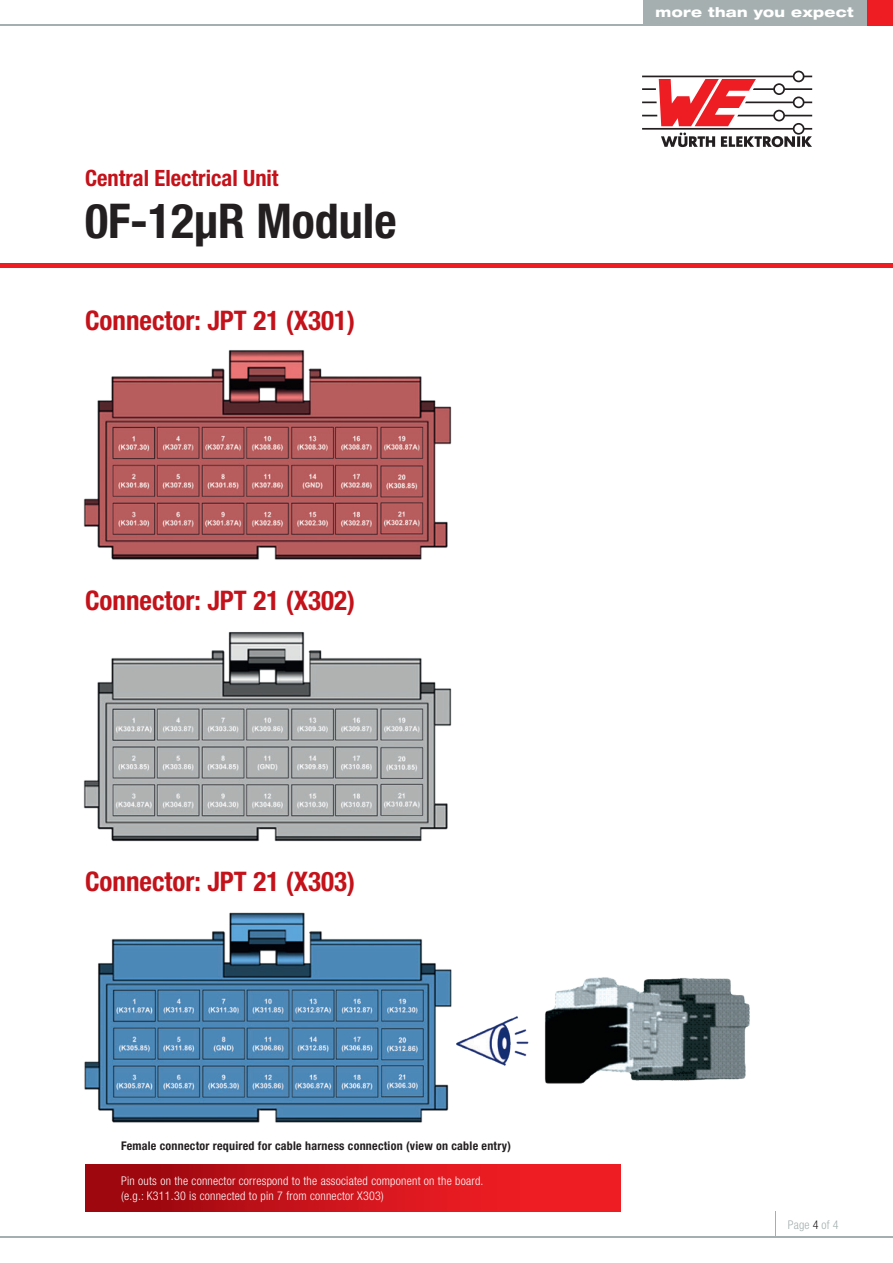
<style>
.page{position:relative;width:893px;height:1263px;background:#fff}
.page>*{position:absolute;margin:0;border:0;box-sizing:border-box;transform-origin:0 0}
.t1{font:700 condensed 48px "Helvetica Neue LT Pro";color:#231f20}
.t2{font:700 condensed 27px "Helvetica Neue LT Pro";color:#c4121a}
.t3{font:700 condensed 22.5px "Helvetica Neue LT Pro";color:#c4121a}
.t4{font:800 expanded 13.5px "Helvetica Neue LT Pro";letter-spacing:.025em;color:#fff}
.t5{font:300 condensed 12px/15px "Helvetica Neue LT Pro";letter-spacing:.02em;color:#fff}
.t6{font:700 condensed 12px "Helvetica Neue LT Pro";letter-spacing:.02em;color:#231f20}
.t7{font:300 condensed 12px "Helvetica Neue LT Pro";letter-spacing:.01em;color:#a5afaf}
.s1{color:#231f20}
</style>
<div class="page">
<img style="left:83px;top:632px;width:369px;height:210px">
<img style="left:83px;top:350px;width:369px;height:210px">
<div style="left:867px;top:0;width:26px;height:26px;background:#ee1d23"></div>
<div style="left:643px;top:0;width:223px;height:26px;background:#a5afaf"></div>
<hr style="left:0;top:24px;width:863px;height:2px;background:#a5afaf">
<svg style="left:642px;top:71px;width:170px;height:76px"></svg>
<hr style="left:0;top:264px;width:893px;height:4px;background:#ee1d23">
<hr style="left:0;top:1236px;width:893px;height:1px;background:#a5afaf">
<svg style="left:775px;top:1212px;width:1px;height:24px"></svg>
<div style="left:85px;top:1165px;width:536px;height:47px;background:linear-gradient(to right,#9a070e,#fe2128)"></div>
<img style="left:84px;top:912px;width:365px;height:211px">
<img style="left:438px;top:968px;width:312px;height:132px">
<h3 class="t3" style="left:85px;top:165px;width:195px">Central Electrical Unit</h3>
<h1 class="t1" style="left:85px;top:192px;width:313px">0F-12μR Module</h1>
<h2 class="t2" style="left:85px;top:304px;width:272px">Connector: JPT 21 (X301)</h2>
<h2 class="t2" style="left:85px;top:584px;width:272px">Connector: JPT 21 (X302)</h2>
<h2 class="t2" style="left:85px;top:865px;width:272px">Connector: JPT 21 (X303)</h2>
<p class="t6" style="left:121px;top:1138px;width:391px">Female connector required for cable harness connection (view on cable entry)</p>
<p class="t5" style="left:121px;top:1173px;width:364px">Pin outs on the connector correspond to the associated component on the board. (e.g.: K311.30 is connected to pin 7 from connector X303)</p>
<p class="t4" style="left:656px;top:4px;width:200px">more than you expect</p>
<p class="t7" style="left:788px;top:1217px;width:52px">Page <span class="s1">4</span> of 4</p>
</div>
